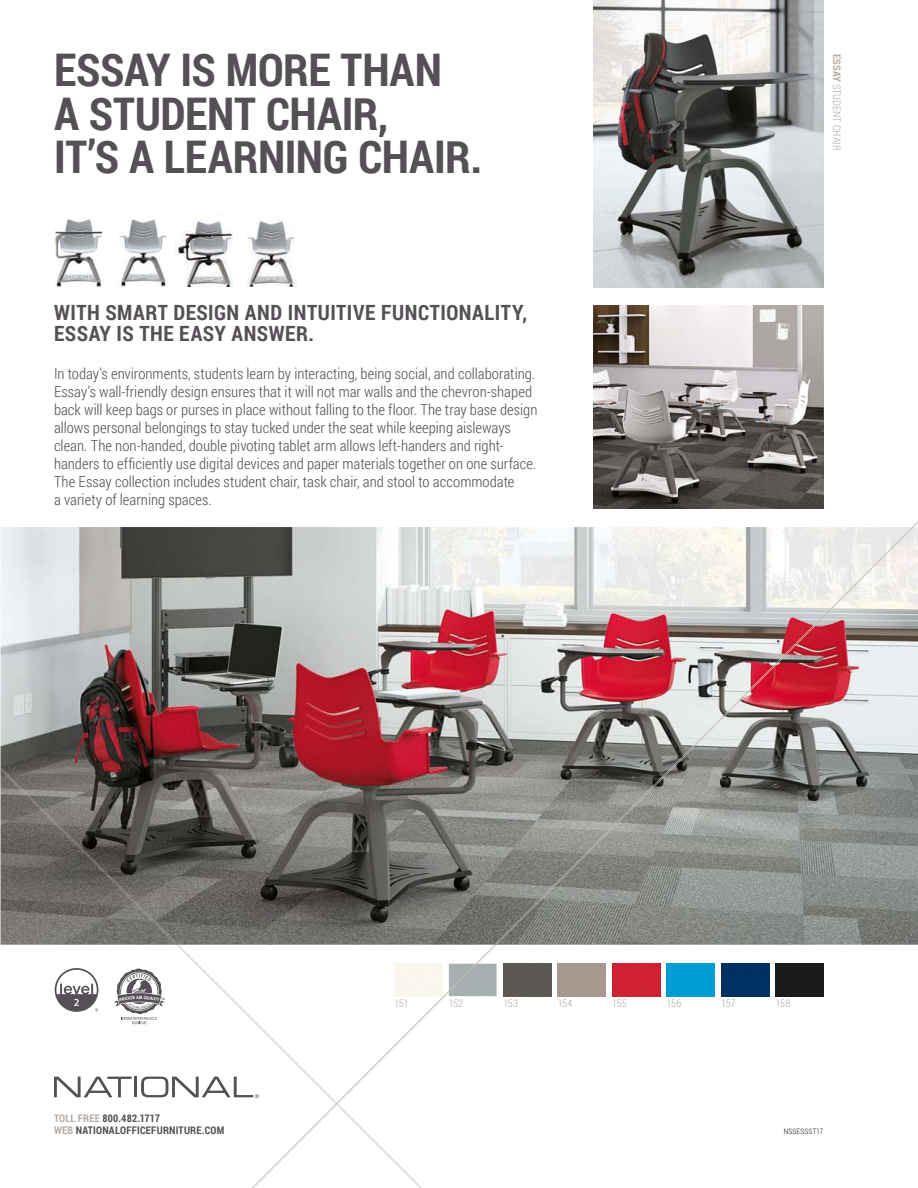
<style>
.page{position:relative;width:918px;height:1188px;background:#fff}
.page>*{position:absolute;margin:0;border:0;box-sizing:border-box;transform-origin:0 0}
.t1{font:700 45px/43.5px "Roboto Condensed";letter-spacing:-.005em;color:#555056}
.t2{font:700 21px/21px "Roboto Condensed";letter-spacing:.025em;color:#555056}
.t3{font:300 15px/18px "Roboto Condensed";color:#555056}
.t4{font:700 10.5px/12px "Roboto Condensed";letter-spacing:.02em;color:#555056}
.t5{font:300 10.5px "Roboto Condensed";color:#b5aca6}
.t6{font:300 7.5px "Roboto Condensed";letter-spacing:.03em;color:#1d1d1b}
.s1{font-weight:700}
.s2{color:#b5aca6}
</style>
<div class="page">
<img style="left:1px;top:527px;width:250px;height:240px">
<img style="left:120px;top:219px;width:47px;height:68px">
<img style="left:247px;top:219px;width:50px;height:68px">
<img style="left:55px;top:219px;width:48px;height:68px">
<svg style="left:251px;top:521px;width:667px;height:498px"></svg>
<img style="left:449px;top:964px;width:29px;height:29px">
<img style="left:809px;top:527px;width:105px;height:105px">
<img style="left:756px;top:629px;width:53px;height:56px">
<img style="left:704px;top:682px;width:53px;height:55px">
<img style="left:651px;top:735px;width:53px;height:55px">
<img style="left:599px;top:787px;width:53px;height:55px">
<img style="left:546px;top:840px;width:53px;height:55px">
<img style="left:495px;top:892px;width:52px;height:53px">
<svg style="left:0;top:767px;width:422px;height:421px"></svg>
<img style="left:1px;top:767px;width:177px;height:178px">
<img style="left:594px;top:0;width:230px;height:288px">
<img style="left:594px;top:306px;width:230px;height:202px">
<img style="left:175px;top:220px;width:58px;height:67px">
<h1 class="t1" style="left:54px;top:46px;width:430px">ESSAY IS MORE THAN<br>A STUDENT CHAIR,<br>IT’S A LEARNING CHAIR.</h1>
<h2 class="t2" style="left:54px;top:301px;width:475px">WITH SMART DESIGN AND INTUITIVE FUNCTIONALITY,<br>ESSAY IS THE EASY ANSWER.</h2>
<p class="t3" style="left:54px;top:365px;width:485px">In today’s environments, students learn by interacting, being social, and collaborating.<br>Essay’s wall-friendly design ensures that it will not mar walls and the chevron-shaped back will keep bags or purses in place without falling to the floor. The tray base design allows personal belongings to stay tucked under the seat while keeping aisleways clean. The non-handed, double pivoting tablet arm allows left-handers and right&shy;handers to efficiently use digital devices and paper materials together on one surface.<br>The Essay collection includes student chair, task chair, and stool to accommodate<br>a variety of learning spaces.</p>
<p class="t5" style="left:844px;top:54px;width:98px;rotate:90deg"><span class="s1">ESSAY</span> STUDENT CHAIR</p>
<p class="t4" style="left:54px;top:1112px;width:172px"><span class="s2">TOLL FREE</span> 800.482.1717<br><span class="s2">WEB</span> NATIONALOFFICEFURNITURE.COM</p>
<p class="t5" style="left:394px;top:996px;width:16px">151</p>
<p class="t5" style="left:449px;top:996px;width:16px">152</p>
<p class="t5" style="left:503px;top:996px;width:16px">153</p>
<p class="t5" style="left:558px;top:996px;width:16px">154</p>
<p class="t5" style="left:612px;top:996px;width:16px">155</p>
<p class="t5" style="left:667px;top:996px;width:16px">156</p>
<p class="t5" style="left:721px;top:996px;width:16px">157</p>
<p class="t5" style="left:776px;top:996px;width:16px">158</p>
<p class="t6" style="left:784px;top:1126px;width:41px">NSSESSST17</p>
</div>
